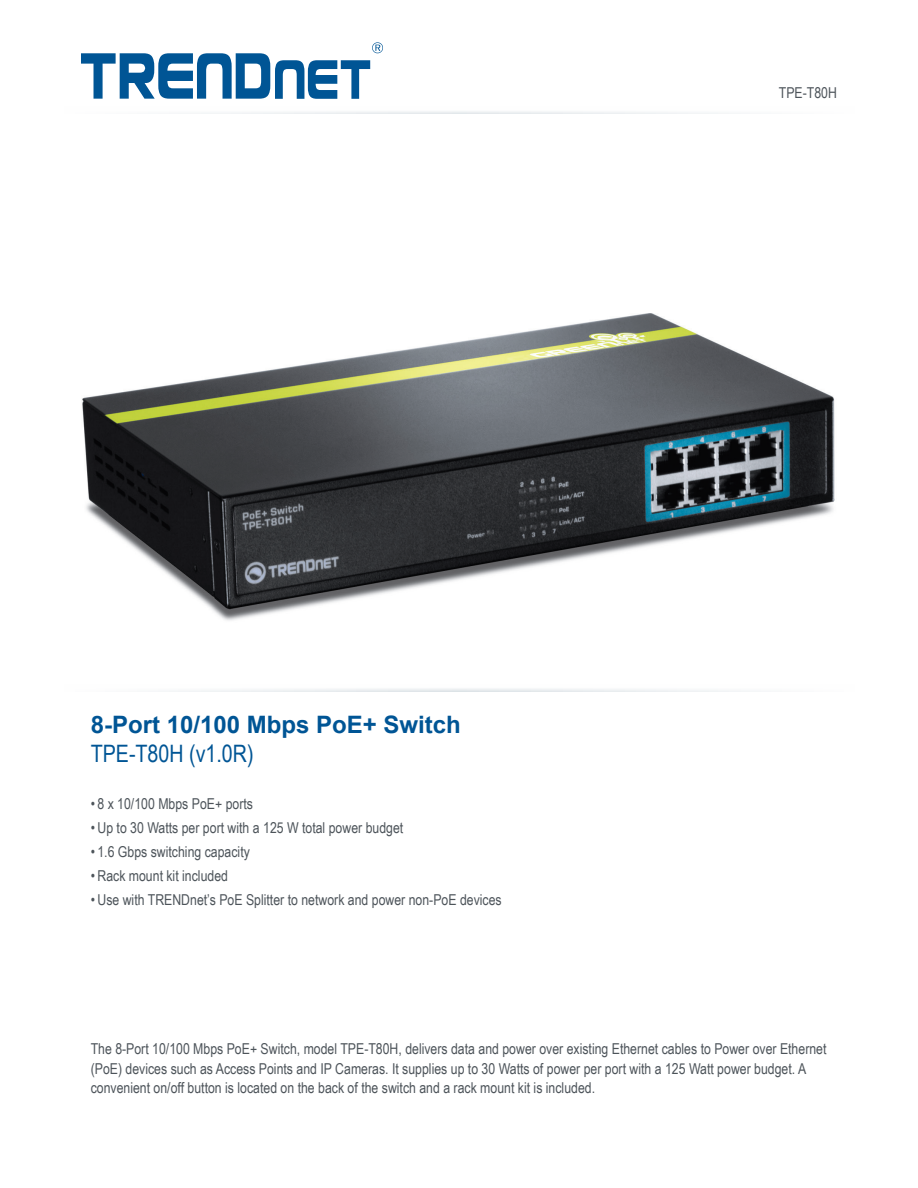
<style>
.page{position:relative;width:918px;height:1188px;background:#fff}
.page>*{position:absolute;margin:0;border:0;box-sizing:border-box;transform-origin:0 0}
.t1{font:700 24px "Arial";color:#005595}
.t2{font:24px "Arial Narrow";color:#005595}
.t3{font:15px/19.5px "Arial Narrow";color:#4d545a}
</style>
<div class="page">
<svg style="left:201px;top:111px;width:517px;height:3px"></svg>
<svg style="left:81px;top:42px;width:302px;height:57px"></svg>
<img style="left:82px;top:314px;width:753px;height:307px">
<p class="t1" style="left:91px;top:709px;width:372px">8-Port 10/100 Mbps PoE+ Switch</p>
<p class="t2" style="left:91px;top:736px;width:164px">TPE-T80H (v1.0R)</p>
<p class="t3" style="left:91px;top:793px;width:164px">• 8 x 10/100 Mbps PoE+ ports</p>
<p class="t3" style="left:91px;top:817px;width:314px">• Up to 30 Watts per port with a 125 W total power budget</p>
<p class="t3" style="left:91px;top:841px;width:161px">• 1.6 Gbps switching capacity</p>
<p class="t3" style="left:91px;top:865px;width:139px">• Rack mount kit included</p>
<p class="t3" style="left:91px;top:889px;width:413px">• Use with TRENDnet’s PoE Splitter to network and power non-PoE devices</p>
<p class="t3" style="left:779px;top:82px;width:60px">TPE-T80H</p>
<p class="t3" style="left:91px;top:1039px;width:737px">The 8-Port 10/100 Mbps PoE+ Switch, model TPE-T80H, delivers data and power over existing Ethernet cables to Power over Ethernet (PoE) devices such as Access Points and IP Cameras. It supplies up to 30 Watts of power per port with a 125 Watt power budget. A convenient on/off button is located on the back of the switch and a rack mount kit is included.</p>
</div>
